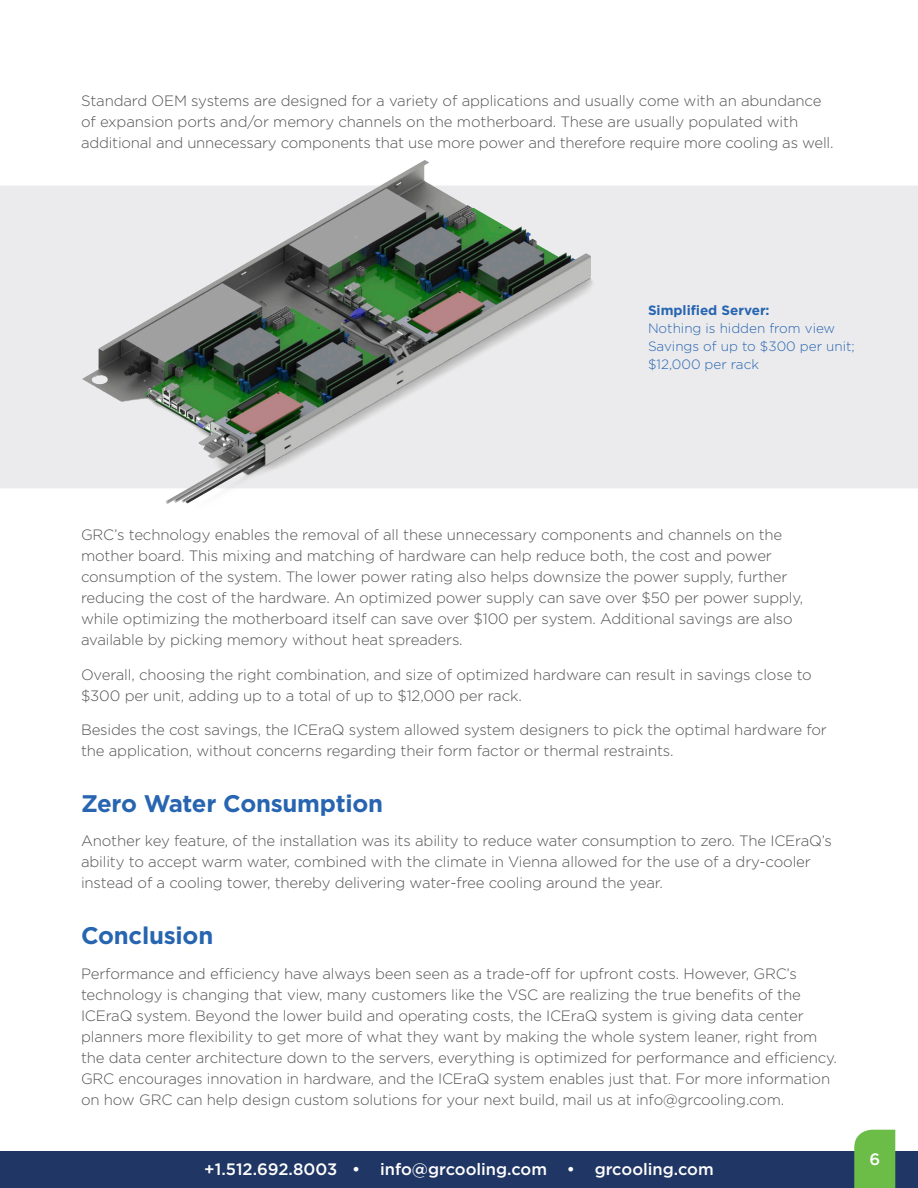
<style>
.page{position:relative;width:918px;height:1188px;background:#fff}
.page>*{position:absolute;margin:0;border:0;box-sizing:border-box;transform-origin:0 0}
.heading{font:700 24px "Gotham";letter-spacing:-.01em;color:#2765b1}
.t1{font:500 16.5px "Gotham";color:#fff}
.body{font:300 15px/21px "Gotham";letter-spacing:-.01em;color:#535355}
.t2{font:300 13.5px/18px "Gotham";color:#2765b1}
.s1{font-weight:700}
</style>
<div class="page">
<div style="left:0;top:186px;width:918px;height:302px;background:#ebebed"></div>
<img style="left:13px;top:160px;width:638px;height:344px">
<div style="left:0;top:1151px;width:918px;height:37px;background:#203664"></div>
<div style="left:854px;top:1130px;width:41px;height:58px;background:#6bbd47"></div>
<p class="body" style="left:81px;top:90px;width:754px">Standard OEM systems are designed for a variety of applications and usually come with an abundance of expansion ports and/or memory channels on the motherboard. These are usually populated with additional and unnecessary components that use more power and therefore require more cooling as well.</p>
<p class="t2" style="left:648px;top:301px;width:208px"><span class="s1">Simplified Server:<br></span>Nothing is hidden from view<br>Savings of up to $300 per unit; $12,000 per rack</p>
<p class="body" style="left:81px;top:524px;width:724px">GRC’s technology enables the removal of all these unnecessary components and channels on the mother board. This mixing and matching of hardware can help reduce both, the cost and power consumption of the system. The lower power rating also helps downsize the power supply, further reducing the cost of the hardware. An optimized power supply can save over $50 per power supply, while optimizing the motherboard itself can save over $100 per system. Additional savings are also available by picking memory without heat spreaders.</p>
<p class="body" style="left:81px;top:663px;width:732px">Overall, choosing the right combination, and size of optimized hardware can result in savings close to $300 per unit, adding up to a total of up to $12,000 per rack.</p>
<p class="body" style="left:81px;top:719px;width:747px">Besides the cost savings, the ICEraQ system allowed system designers to pick the optimal hardware for the application, without concerns regarding their form factor or thermal restraints.</p>
<p class="heading" style="left:81px;top:788px;width:304px">Zero Water Consumption</p>
<p class="body" style="left:81px;top:830px;width:753px">Another key feature, of the installation was its ability to reduce water consumption to zero. The ICEraQ’s ability to accept warm water, combined with the climate in Vienna allowed for the use of a dry-cooler instead of a cooling tower, thereby delivering water-free cooling around the year.</p>
<p class="heading" style="left:81px;top:920px;width:134px">Conclusion</p>
<p class="body" style="left:81px;top:963px;width:758px">Performance and efficiency have always been seen as a trade-off for upfront costs. However, GRC’s technology is changing that view, many customers like the VSC are realizing the true benefits of the ICEraQ system. Beyond the lower build and operating costs, the ICEraQ system is giving data center planners more flexibility to get more of what they want by making the whole system leaner, right from the data center architecture down to the servers, everything is optimized for performance and efficiency.<br>GRC encourages innovation in hardware, and the ICEraQ system enables just that. For more information on how GRC can help design custom solutions for your next build, mail us at info@grcooling.com.</p>
<p class="t1" style="left:204px;top:1160px;width:511px">+1.512.692.8003 • info@grcooling.com • grcooling.com</p>
<p class="t1" style="left:869px;top:1150px;width:12px">6</p>
</div>
